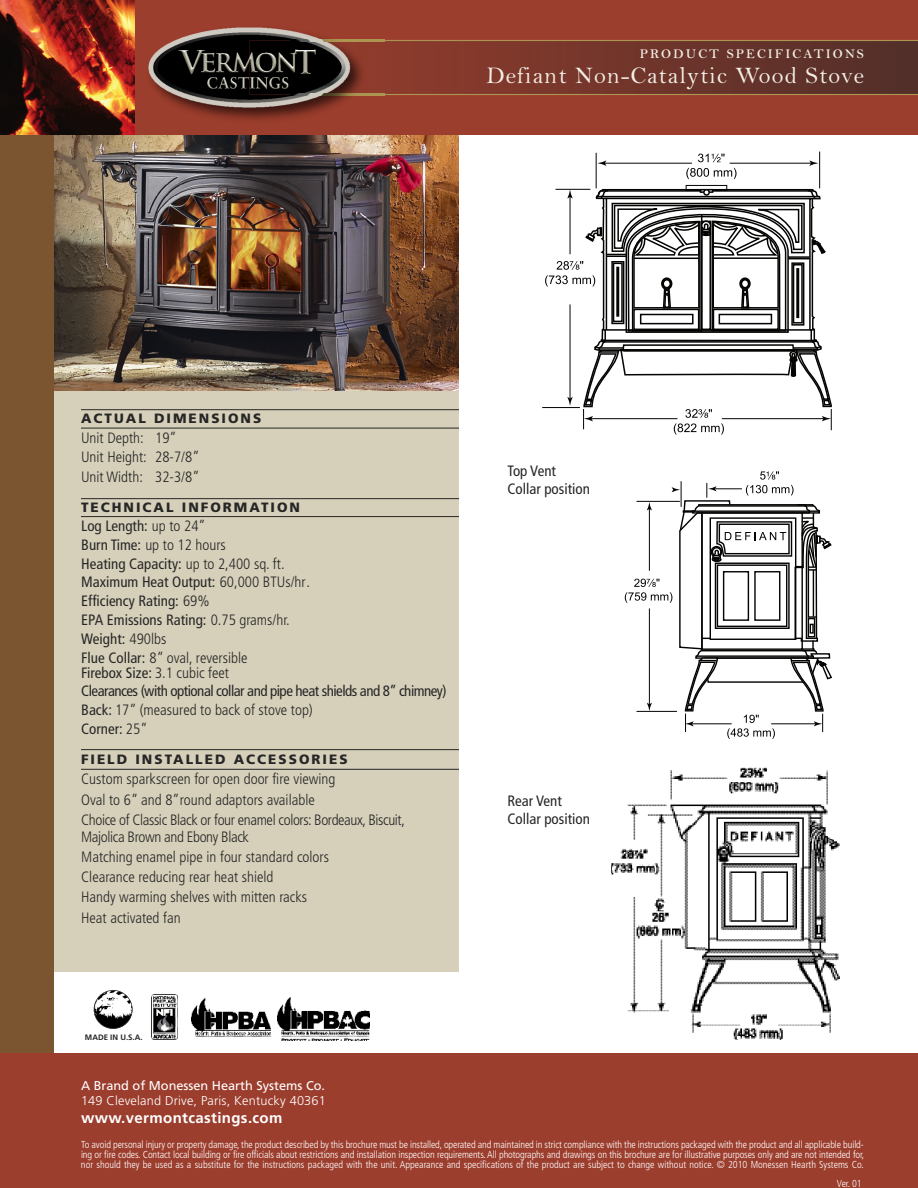
<style>
.page{position:relative;width:918px;height:1188px;background:#fff}
.page>*{position:absolute;margin:0;border:0;box-sizing:border-box;transform-origin:0 0}
.t1{font:24px "Bell MT Std";letter-spacing:.05em;color:#f3efe5}
.t2{font:300 condensed 15px/20.2px "Frutiger LT Std";color:#272627}
.t3{font:condensed 15px/18.8px "Frutiger";color:#272627}
.t4{font:condensed 15px/18.8px "Frutiger";letter-spacing:-.035em;color:#272627}
.t5{font:700 15px "Frutiger";letter-spacing:.025em;color:#fff}
.t6{font:900 13.5px "Frutiger";letter-spacing:.15em;color:#272627}
.t7{font:600 13.5px "Bell MT Std";letter-spacing:.15em;color:#f3efe5}
.t8{font:300 12.75px "Frutiger";letter-spacing:.015em;color:#fff}
.t9{font:12.75px "Frutiger";color:#fff}
.t10{font:300 condensed 10.2px/9.8px "Frutiger";letter-spacing:-.01em;color:#fff;text-align:justify}
.t11{font:700 7.8px "Frutiger";color:#272627}
.s1{font-family:"Frutiger LT Std";font-weight:300}
.s2{font-family:"Frutiger";font-weight:400}
</style>
<div class="page">
<img style="left:54px;top:135px;width:405px;height:256px">
<img style="left:128px;top:135px;width:257px;height:20px">
<svg style="left:135px;top:0;width:783px;height:135px;background:#8a3a2c"></svg>
<div style="left:54px;top:392px;width:405px;height:580px;background:#d6d0ba"></div>
<div style="left:0;top:135px;width:54px;height:918px;background:#7b552f"></div>
<img style="left:0;top:0;width:385px;height:135px">
<div style="left:0;top:1053px;width:918px;height:135px;background:#9c3e2e"></div>
<hr style="left:290px;top:40px;width:628px;height:1px;background:#ad9450">
<hr style="left:290px;top:94px;width:628px;height:1px;background:#ad9450">
<img style="left:363px;top:41px;width:22px;height:53px">
<img style="left:128px;top:0;width:7px;height:135px">
<img style="left:137px;top:16px;width:226px;height:103px">
<img style="left:290px;top:40px;width:73px;height:1px">
<img style="left:290px;top:94px;width:73px;height:1px">
<img style="left:191px;top:998px;width:80px;height:38px">
<img style="left:94px;top:990px;width:38px;height:39px;border-radius:50%">
<div style="left:94px;top:990px;width:39px;height:39px;border:2px solid #272627;border-radius:50%"></div>
<img style="left:278px;top:998px;width:92px;height:43px">
<img style="left:151px;top:994px;width:26px;height:45px">
<div style="left:686px;top:185px;width:41px;height:6px;border:1px solid #040503"></div>
<hr style="left:542px;top:407px;width:38px;height:1px;background:#040503">
<svg style="left:545px;top:188px;width:287px;height:247px"></svg>
<hr style="left:596px;top:153px;width:1px;height:35px;background:#040503">
<hr style="left:819px;top:152px;width:1px;height:36px;background:#040503">
<hr style="left:730px;top:163px;width:82px;height:1px;background:#040503">
<hr style="left:604px;top:163px;width:88px;height:1px;background:#040503">
<svg style="left:809px;top:161px;width:9px;height:5px"></svg>
<svg style="left:597px;top:161px;width:9px;height:5px"></svg>
<svg style="left:698px;top:154px;width:27px;height:8px"></svg>
<svg style="left:686px;top:168px;width:51px;height:11px"></svg>
<svg style="left:625px;top:471px;width:208px;height:268px"></svg>
<img style="left:612px;top:767px;width:228px;height:273px">
<hr style="left:81px;top:409px;width:378px;height:1px;background:#272627">
<hr style="left:81px;top:428px;width:378px;height:1px;background:#272627">
<hr style="left:81px;top:498px;width:378px;height:1px;background:#272627">
<hr style="left:81px;top:516px;width:378px;height:1px;background:#272627">
<hr style="left:81px;top:749px;width:378px;height:1px;background:#272627">
<hr style="left:81px;top:769px;width:378px;height:1px;background:#272627">
<h3 class="t7" style="left:640px;top:49px;width:226px">PRODUCT SPECIFICATIONS</h3>
<h1 class="t1" style="left:486px;top:67px;width:379px">Defiant Non-Catalytic Wood Stove</h1>
<h3 class="t6" style="left:81px;top:413px;width:182px">ACTUAL DIMENSIONS</h3>
<h2 class="t2" style="left:81px;top:429px;width:120px;line-height:19.5px">Unit Depth: 19”<br>Unit Height: 28-7/8”<br>Unit Width: 32-3/8”</h2>
<h3 class="t6" style="left:81px;top:502px;width:221px">TECHNICAL INFORMATION</h3>
<h2 class="t3" style="left:81px;top:518px;width:126px">Log Length: <span class="s1">up to 24”</span></h2>
<h2 class="t2" style="left:81px;top:536px;width:146px"><span class="s2">Burn Time:</span> up to 12 hours</h2>
<h2 class="t3" style="left:81px;top:555px;width:230px">Heating Capacity: <span class="s1">up to 2,400 sq. ft.<br></span>Maximum Heat Output: <span class="s1">60,000 BTUs/hr.<br></span>Efficiency Rating: <span class="s1">69%<br></span>EPA Emissions Rating: <span class="s1">0.75 grams/hr.<br></span>Weight: <span class="s1">490lbs</span></h2>
<h2 class="t2" style="left:81px;top:648px;width:168px"><span class="s2">Flue Collar:</span> 8” oval, reversible</h2>
<h2 class="t4" style="left:81px;top:664px;width:367px">Firebox Size: <span class="s1">3.1 cubic feet<br></span>Clearances (with optional collar and pipe heat shields and 8” chimney)</h2>
<h2 class="t2" style="left:81px;top:701px;width:233px"><span class="s2">Back:</span> 17” (measured to back of stove top)</h2>
<h2 class="t3" style="left:81px;top:720px;width:68px">Corner: <span class="s1">25”</span></h2>
<h3 class="t6" style="left:81px;top:754px;width:268px">FIELD INSTALLED ACCESSORIES</h3>
<h2 class="t2" style="left:81px;top:770px;width:325px">Custom sparkscreen for open door fire viewing<br>Oval to 6” and 8”round adaptors available<br>Choice of Classic Black or four enamel colors: Bordeaux, Biscuit,</h2>
<h2 class="t2" style="left:81px;top:827px;width:249px">Majolica Brown and Ebony Black<br>Matching enamel pipe in four standard colors Clearance reducing rear heat shield<br>Handy warming shelves with mitten racks Heat activated fan</h2>
<p class="t11" style="left:85px;top:1034px;width:59px">MADE IN U.S.A.</p>
<p class="t9" style="left:81px;top:1080px;width:246px">A Brand of Monessen Hearth Systems Co.</p>
<p class="t8" style="left:81px;top:1096px;width:246px">149 Cleveland Drive, Paris, Kentucky 40361</p>
<h2 class="t5" style="left:81px;top:1111px;width:203px">www.vermontcastings.com</h2>
<h2 class="t3" style="left:508px;top:463px;width:84px;line-height:18px">Top Vent<br>Collar position</h2>
<h2 class="t3" style="left:508px;top:793px;width:84px;line-height:18px">Rear Vent<br>Collar position</h2>
<p class="t10" style="left:81px;top:1141px;width:785px">To avoid personal injury or property damage, the product described by this brochure must be installed, operated and maintained in strict compliance with the instructions packaged with the product and all applicable build&shy;ing or fire codes. Contact local building or fire officials about restrictions and installation inspection requirements. All photographs and drawings on this brochure are for illustrative purposes only and are not intended for, nor should they be used as a substitute for the instructions packaged with the unit. Appearance and specifications of the product are subject to change without notice. © 2010 Monessen Hearth Systems Co.</p>
<p class="t10" style="left:837px;top:1180px;width:26px">Ver. 01</p>
<p class="t10" style="left:95px;top:1160px;width:723px">should they be used as a substitute for the instruc ions packaged with the unit.Appearance and specifications of the product a e s bject to change wit out notice. © 2009 Monessen Hearth Systems Co.</p>
</div>
